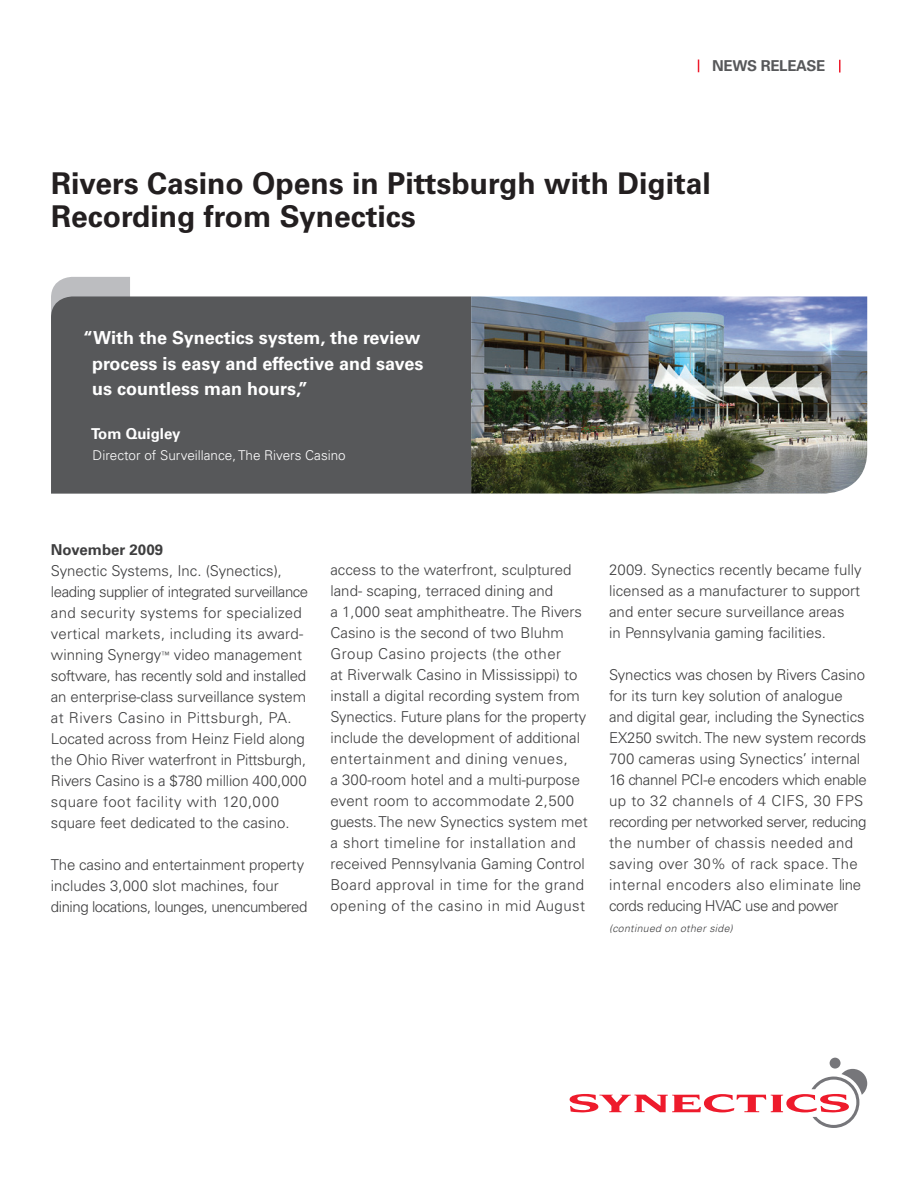
<style>
.page{position:relative;width:918px;height:1188px;background:#fff}
.page>*{position:absolute;margin:0;border:0;box-sizing:border-box;transform-origin:0 0}
.t1{font:700 30px "Univers";color:#231f20}
.t2{font:700 18px/25.5px "Univers";color:#fff}
.t3{font:300 15px/21px "Univers";color:#3e3e3f}
.t4{font:700 15px "Univers";color:#3e3e3f}
.t5{font:700 15px "Univers";letter-spacing:-.02em;color:#57585a}
.t6{font:700 15px "Univers";color:#fff}
.t7{font:300 13.5px "Univers";color:#fff}
.t8{font:italic 300 10.5px "Univers";letter-spacing:.03em;color:#3e3e3f}
.s1{font-size:8.7px}
</style>
<div class="page">
<div style="left:830px;top:1058px;width:11px;height:11px;background:#76767a;border-radius:50%"></div>
<svg style="left:570px;top:1069px;width:297px;height:59px"></svg>
<div style="left:51px;top:277px;width:79px;height:19px;background:#bcbdc0"></div>
<div style="left:51px;top:296px;width:420px;height:198px;background:#57585a"></div>
<img style="left:471px;top:296px;width:396px;height:198px">
<svg style="left:839px;top:60px;width:2px;height:13px"></svg>
<svg style="left:698px;top:60px;width:1px;height:12px"></svg>
<p class="t5" style="left:712px;top:57px;width:115px">NEWS RELEASE</p>
<p class="t1" style="left:51px;top:166px;width:661px">Rivers Casino Opens in Pittsburgh with Digital</p>
<p class="t1" style="left:51px;top:199px;width:366px">Recording from Synectics</p>
<p class="t2" style="left:92px;top:325px;width:333px;text-indent:-9px">“With the Synectics system, the review process is easy and effective and saves us countless man hours,”</p>
<p class="t6" style="left:91px;top:424px;width:91px">Tom Quigley</p>
<p class="t7" style="left:93px;top:447px;width:255px">Director of Surveillance, The Rivers Casino</p>
<p class="t4" style="left:51px;top:541px;width:114px">November 2009</p>
<p class="t3" style="left:51px;top:560px;width:259px">Synectic Systems, Inc. (Synectics), leading supplier of integrated surveillance and security systems for specialized vertical markets, including its award&shy;winning Synergy<span class="s1">™</span> video management software, has recently sold and installed an enterprise-class surveillance system at Rivers Casino in Pittsburgh, PA.<br>Located across from Heinz Field along the Ohio River waterfront in Pittsburgh, Rivers Casino is a $780 million 400,000 square foot facility with 120,000 square feet dedicated to the casino.</p>
<p class="t3" style="left:51px;top:854px;width:258px">The casino and entertainment property includes 3,000 slot machines, four dining locations, lounges, unencumbered</p>
<p class="t3" style="left:330px;top:560px;width:259px">access to the waterfront, sculptured land- scaping, terraced dining and<br>a 1,000 seat amphitheatre. The Rivers Casino is the second of two Bluhm Group Casino projects (the other<br>at Riverwalk Casino in Mississippi) to install a digital recording system from Synectics. Future plans for the property include the development of additional entertainment and dining venues,<br>a 300-room hotel and a multi-purpose event room to accommodate 2,500 guests. The new Synectics system met a short timeline for installation and received Pennsylvania Gaming Control Board approval in time for the grand opening of the casino in mid August</p>
<p class="t3" style="left:609px;top:560px;width:254px;text-align:justify">2009. Synectics recently became fully licensed as a manufacturer to support and enter secure surveillance areas</p>
<p class="t3" style="left:609px;top:623px;width:218px">in Pennsylvania gaming facilities.</p>
<p class="t3" style="left:609px;top:665px;width:259px">Synectics was chosen by Rivers Casino for its turn key solution of analogue and digital gear, including the Synectics EX250 switch. The new system records 700 cameras using Synectics’ internal 16 channel PCI-e encoders which enable up to 32 channels of 4 CIFS, 30 FPS recording per networked server, reducing the number of chassis needed and saving over 30% of rack space. The internal encoders also eliminate line cords reducing HVAC use and power</p>
<p class="t8" style="left:609px;top:922px;width:125px">(continued on other side)</p>
</div>
